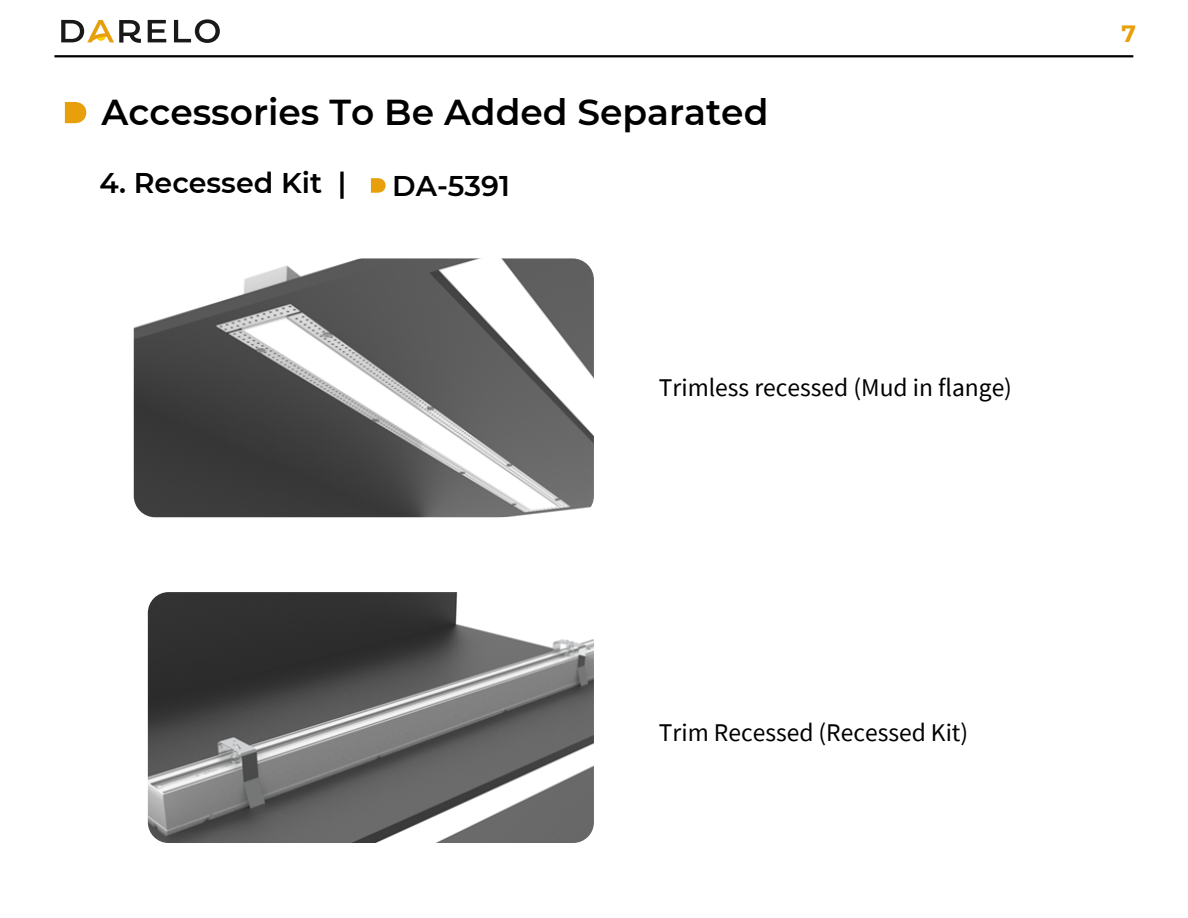
<style>
.page{position:relative;width:1188px;height:918px;background:#fff}
.page>*{position:absolute;margin:0;border:0;box-sizing:border-box;transform-origin:0 0}
.t1{font:600 36px "Montserrat";color:#000}
.t2{font:600 28.5px "Montserrat";color:#000}
.t3{font:25.5px "Source Sans Pro";color:#000}
.t4{font:700 23.55px "Montserrat";color:#e89f0c}
</style>
<div class="page">
<svg style="left:148px;top:20px;width:18px;height:22px"></svg>
<svg style="left:174px;top:19px;width:46px;height:24px"></svg>
<svg style="left:61px;top:20px;width:80px;height:23px"></svg>
<hr style="left:54px;top:55px;width:1079px;height:2px;background:#000">
<svg style="left:65px;top:102px;width:21px;height:21px"></svg>
<img style="left:134px;top:258px;width:460px;height:259px;border-radius:21px">
<img style="left:148px;top:592px;width:446px;height:251px;border-radius:21px">
<svg style="left:371px;top:178px;width:15px;height:15px"></svg>
<h1 class="t1" style="left:102px;top:90px;width:668px">Accessories To Be Added Separated</h1>
<p class="t2" style="left:100px;top:166px;width:248px">4. Recessed Kit |</p>
<p class="t2" style="left:392px;top:168px;width:119px">DA-5391</p>
<p class="t3" style="left:659px;top:371px;width:355px">Trimless recessed (Mud in flange)</p>
<p class="t4" style="left:1122px;top:19px;width:16px">7</p>
<p class="t3" style="left:659px;top:716px;width:311px">Trim Recessed (Recessed Kit)</p>
</div>
